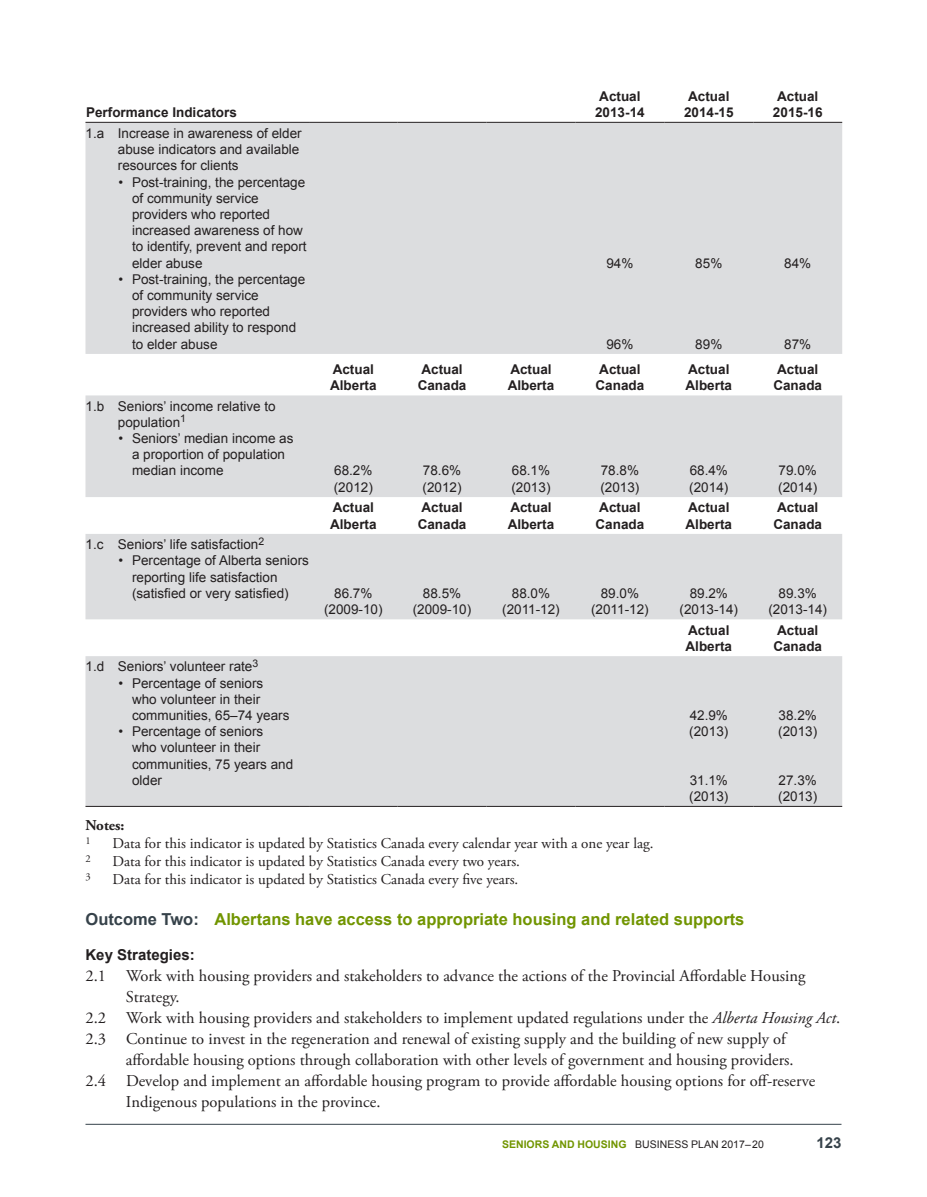
<style>
.page{position:relative;width:927px;height:1197px;background:#fff}
.page>*{position:absolute;margin:0;border:0;box-sizing:border-box;transform-origin:0 0}
.Key_Strategies_conte{font:16.5px/21px "Adobe Garamond Pro";color:#231f20}
.Outcome_Subh_2_neste{font:700 16.5px "Arial";color:#719500}
.Note_content{font:15px "Adobe Garamond Pro";color:#231f20}
.Key_Strategies_headi{font:700 15px "Arial";color:#231f20}
.Note_heading{font:700 15px "Adobe Garamond Pro";color:#231f20}
.t1{font:700 15px "Arial";color:#36424a}
.L_column{font:13.5px/16.2px "Arial";color:#231f20}
.Year_Header{font:700 13.5px "Arial";color:#231f20}
.Data{font:13.5px "Arial";color:#231f20}
.Left_header{font:700 13.5px "Arial";color:#231f20}
.Footer_-_Ministry_Na{font:10.5px "Arial";color:#231f20}
.Note_content-2{font:10.5px "Adobe Garamond Pro";color:#231f20}
.s1{color:#36424a}
.s2{font-style:italic}
.s3{font-weight:700;color:#719500}
</style>
<div class="page">
<svg style="left:86px;top:123px;width:756px;height:683px;fill:#dcdddf"></svg>
<hr style="left:86px;top:122px;width:223px;height:1px;background:#231f20">
<hr style="left:309px;top:122px;width:89px;height:1px;background:#231f20">
<hr style="left:398px;top:122px;width:89px;height:1px;background:#231f20">
<hr style="left:487px;top:122px;width:88px;height:1px;background:#231f20">
<hr style="left:575px;top:122px;width:89px;height:1px;background:#231f20">
<hr style="left:664px;top:122px;width:89px;height:1px;background:#231f20">
<hr style="left:753px;top:122px;width:89px;height:1px;background:#231f20">
<hr style="left:86px;top:806px;width:223px;height:1px;background:#231f20">
<hr style="left:309px;top:806px;width:89px;height:1px;background:#231f20">
<hr style="left:398px;top:806px;width:89px;height:1px;background:#231f20">
<hr style="left:487px;top:806px;width:88px;height:1px;background:#231f20">
<hr style="left:575px;top:806px;width:89px;height:1px;background:#231f20">
<hr style="left:664px;top:806px;width:89px;height:1px;background:#231f20">
<hr style="left:753px;top:806px;width:89px;height:1px;background:#231f20">
<hr style="left:86px;top:1124px;width:756px;height:1px;background:#36424a">
<p class="Left_header" style="left:86px;top:103px;width:152px">Performance Indicators</p>
<p class="L_column" style="left:118px;top:125px;width:185px;text-indent:-32px">1.a Increase in awareness of elder abuse indicators and available resources for clients</p>
<p class="L_column" style="left:132px;top:174px;width:176px;text-indent:-14px">• Post-training, the percentage of community service providers who reported increased awareness of how to identify, prevent and report elder abuse</p>
<p class="L_column" style="left:132px;top:271px;width:175px;text-indent:-14px">• Post-training, the percentage of community service providers who reported increased ability to respond to elder abuse</p>
<p class="L_column" style="left:118px;top:398px;width:159px;text-indent:-32px">1.b Seniors’ income relative to population<sup>1</sup></p>
<p class="L_column" style="left:132px;top:430px;width:163px;text-indent:-14px">• Seniors’ median income as a proportion of population median income</p>
<p class="L_column" style="left:85px;top:536px;width:180px">1.c Seniors’ life satisfaction<sup>2</sup></p>
<p class="L_column" style="left:132px;top:553px;width:179px;text-indent:-14px">• Percentage of Alberta seniors reporting life satisfaction (satisfied or very satisfied)</p>
<p class="Year_Header" style="left:333px;top:360px;width:43px">Actual</p>
<p class="Year_Header" style="left:330px;top:376px;width:48px">Alberta</p>
<p class="Data" style="left:334px;top:462px;width:40px">68.2%</p>
<p class="Data" style="left:334px;top:478px;width:41px">(2012)</p>
<p class="Year_Header" style="left:333px;top:499px;width:43px">Actual</p>
<p class="Year_Header" style="left:330px;top:515px;width:48px">Alberta</p>
<p class="Data" style="left:334px;top:584px;width:40px">86.7%</p>
<p class="Data" style="left:324px;top:600px;width:60px">(2009-10)</p>
<p class="L_column" style="left:85px;top:659px;width:174px">1.d Seniors’ volunteer rate<sup>3</sup></p>
<p class="L_column" style="left:132px;top:675px;width:159px;text-indent:-14px">• Percentage of seniors who volunteer in their communities, 65–74 years</p>
<p class="L_column" style="left:132px;top:724px;width:163px;text-indent:-14px">• Percentage of seniors<br>who volunteer in their communities, 75 years and older</p>
<p class="Year_Header" style="left:421px;top:360px;width:43px">Actual</p>
<p class="Year_Header" style="left:418px;top:376px;width:50px">Canada</p>
<p class="Data" style="left:423px;top:462px;width:40px">78.6%</p>
<p class="Data" style="left:423px;top:478px;width:41px">(2012)</p>
<p class="Year_Header" style="left:421px;top:499px;width:43px">Actual</p>
<p class="Year_Header" style="left:418px;top:515px;width:50px">Canada</p>
<p class="Data" style="left:423px;top:584px;width:40px">88.5%</p>
<p class="Data" style="left:413px;top:600px;width:60px">(2009-10)</p>
<p class="Year_Header" style="left:510px;top:360px;width:43px">Actual</p>
<p class="Year_Header" style="left:508px;top:376px;width:48px">Alberta</p>
<p class="Data" style="left:512px;top:462px;width:40px">68.1%</p>
<p class="Data" style="left:511px;top:478px;width:41px">(2013)</p>
<p class="Year_Header" style="left:510px;top:499px;width:43px">Actual</p>
<p class="Year_Header" style="left:508px;top:515px;width:48px">Alberta</p>
<p class="Data" style="left:512px;top:584px;width:40px">88.0%</p>
<p class="Data" style="left:502px;top:600px;width:59px">(2011-12)</p>
<p class="Year_Header" style="left:599px;top:87px;width:43px">Actual</p>
<p class="Year_Header" style="left:595px;top:103px;width:51px">2013-14</p>
<p class="Year_Header" style="left:688px;top:87px;width:43px">Actual</p>
<p class="Year_Header" style="left:684px;top:103px;width:51px">2014-15</p>
<p class="Year_Header" style="left:777px;top:87px;width:43px">Actual</p>
<p class="Year_Header" style="left:773px;top:103px;width:51px">2015-16</p>
<p class="Data" style="left:606px;top:254px;width:29px">94%</p>
<p class="Data" style="left:695px;top:254px;width:29px">85%</p>
<p class="Data" style="left:784px;top:254px;width:29px">84%</p>
<p class="Data" style="left:606px;top:335px;width:29px">96%</p>
<p class="Data" style="left:695px;top:335px;width:29px">89%</p>
<p class="Data" style="left:784px;top:335px;width:29px">87%</p>
<p class="Year_Header" style="left:599px;top:360px;width:43px">Actual</p>
<p class="Year_Header" style="left:596px;top:376px;width:50px">Canada</p>
<p class="Year_Header" style="left:688px;top:360px;width:43px">Actual</p>
<p class="Year_Header" style="left:686px;top:376px;width:48px">Alberta</p>
<p class="Year_Header" style="left:777px;top:360px;width:43px">Actual</p>
<p class="Year_Header" style="left:773px;top:376px;width:50px">Canada</p>
<p class="Data" style="left:601px;top:462px;width:40px">78.8%</p>
<p class="Data" style="left:600px;top:478px;width:41px">(2013)</p>
<p class="Data" style="left:690px;top:462px;width:40px">68.4%</p>
<p class="Data" style="left:689px;top:478px;width:41px">(2014)</p>
<p class="Data" style="left:779px;top:462px;width:40px">79.0%</p>
<p class="Data" style="left:778px;top:478px;width:41px">(2014)</p>
<p class="Year_Header" style="left:599px;top:499px;width:43px">Actual</p>
<p class="Year_Header" style="left:596px;top:515px;width:50px">Canada</p>
<p class="Year_Header" style="left:688px;top:499px;width:43px">Actual</p>
<p class="Year_Header" style="left:686px;top:515px;width:48px">Alberta</p>
<p class="Year_Header" style="left:777px;top:499px;width:43px">Actual</p>
<p class="Year_Header" style="left:773px;top:515px;width:50px">Canada</p>
<p class="Data" style="left:601px;top:584px;width:40px">89.0%</p>
<p class="Data" style="left:591px;top:600px;width:59px">(2011-12)</p>
<p class="Data" style="left:690px;top:584px;width:40px">89.2%</p>
<p class="Data" style="left:680px;top:600px;width:60px">(2013-14)</p>
<p class="Data" style="left:779px;top:584px;width:40px">89.3%</p>
<p class="Data" style="left:768px;top:600px;width:60px">(2013-14)</p>
<p class="Year_Header" style="left:688px;top:621px;width:43px">Actual</p>
<p class="Year_Header" style="left:686px;top:637px;width:48px">Alberta</p>
<p class="Year_Header" style="left:777px;top:621px;width:43px">Actual</p>
<p class="Year_Header" style="left:773px;top:637px;width:50px">Canada</p>
<p class="Data" style="left:690px;top:706px;width:40px">42.9%</p>
<p class="Data" style="left:689px;top:723px;width:41px">(2013)</p>
<p class="Data" style="left:690px;top:771px;width:40px">31.1%</p>
<p class="Data" style="left:689px;top:787px;width:41px">(2013)</p>
<p class="Data" style="left:779px;top:706px;width:40px">38.2%</p>
<p class="Data" style="left:778px;top:723px;width:41px">(2013)</p>
<p class="Data" style="left:779px;top:771px;width:40px">27.3%</p>
<p class="Data" style="left:778px;top:787px;width:41px">(2013)</p>
<p class="Note_heading" style="left:85px;top:817px;width:40px">Notes:</p>
<p class="Note_content-2" style="left:85px;top:834px;width:7px">1</p>
<p class="Note_content" style="left:112px;top:834px;width:543px">Data for this indicator is updated by Statistics Canada every calendar year with a one year lag.</p>
<p class="Note_content-2" style="left:85px;top:852px;width:7px">2</p>
<p class="Note_content" style="left:112px;top:852px;width:409px">Data for this indicator is updated by Statistics Canada every two years.</p>
<p class="Note_content-2" style="left:85px;top:870px;width:7px">3</p>
<p class="Note_content" style="left:112px;top:870px;width:407px">Data for this indicator is updated by Statistics Canada every five years.</p>
<p class="Outcome_Subh_2_neste" style="left:85px;top:908px;width:660px"><span class="s1">Outcome Two:</span> Albertans have access to appropriate housing and related supports</p>
<p class="Key_Strategies_headi" style="left:85px;top:944px;width:111px">Key Strategies:</p>
<p class="Key_Strategies_conte" style="left:126px;top:966px;width:681px;text-indent:-41px">2.1 Work with housing providers and stakeholders to advance the actions of the Provincial Affordable Housing<br>Strategy.</p>
<p class="Key_Strategies_conte" style="left:85px;top:1008px;width:756px">2.2 Work with housing providers and stakeholders to implement updated regulations under the <span class="s2">Alberta Housing Act</span>.</p>
<p class="Key_Strategies_conte" style="left:126px;top:1029px;width:669px;text-indent:-41px">2.3 Continue to invest in the regeneration and renewal of existing supply and the building of new supply of affordable housing options through collaboration with other levels of government and housing providers.</p>
<p class="Key_Strategies_conte" style="left:126px;top:1071px;width:691px;text-indent:-41px">2.4 Develop and implement an affordable housing program to provide affordable housing options for off-reserve<br>Indigenous populations in the province.</p>
<p class="Footer_-_Ministry_Na" style="left:502px;top:1137px;width:263px"><span class="s3">SENIORS AND HOUSING</span> BUSINESS PLAN 2017–20</p>
<p class="t1" style="left:816px;top:1133px;width:27px">123</p>
</div>
